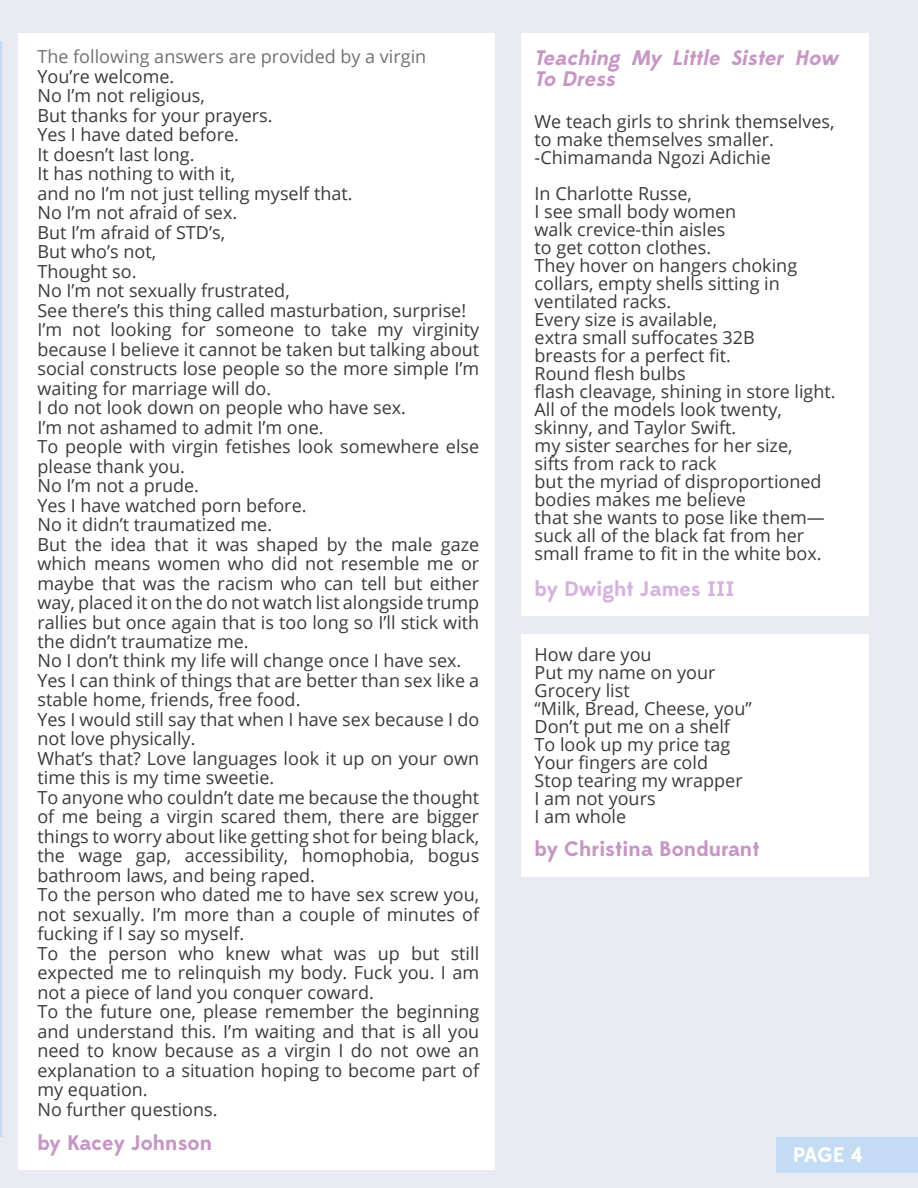
<style>
.page{position:relative;width:918px;height:1188px;background:#e9e9f2}
.page>*{position:absolute;margin:0;border:0;box-sizing:border-box;transform-origin:0 0}
.t1{font:700 21px "Edmondsans";color:#c796c5}
.t2{font:italic 700 21px/21px "Edmondsans";color:#c796c5}
.t3{font:700 21px "Edmondsans";color:#d6b3de}
.t4{font:700 21px "Edmondsans";color:#fff}
.t5{font:18px/19.5px "Open Sans";color:#3d393f}
.t6{font:18px "Open Sans";color:#6f7073}
</style>
<div class="page">
<div style="left:18px;top:33px;width:476px;height:1137px;background:#fff"></div>
<div style="left:521px;top:33px;width:347px;height:583px;background:#fff"></div>
<div style="left:521px;top:634px;width:347px;height:243px;background:#fff"></div>
<hr style="left:0;top:41px;width:2px;height:1096px;background:#c4dcf3">
<div style="left:777px;top:1137px;width:141px;height:35px;background:#c4dcf3"></div>
<p class="t6" style="left:37px;top:44px;width:390px">The following answers are provided by a virgin</p>
<p class="t5" style="left:37px;top:66px;width:443px">You’re welcome.<br>No I’m not religious,<br>But thanks for your prayers.<br>Yes I have dated before.<br>It doesn’t last long.<br>It has nothing to with it,<br>and no I’m not just telling myself that.<br>No I’m not afraid of sex.<br>But I’m afraid of STD’s,<br>But who’s not,<br>Thought so.<br>No I’m not sexually frustrated,<br>See there’s this thing called masturbation, surprise!<br>I’m not looking for someone to take my virginity because I believe it cannot be taken but talking about social constructs lose people so the more simple I’m waiting for marriage will do.<br>I do not look down on people who have sex.<br>I’m not ashamed to admit I’m one.<br>To people with virgin fetishes look somewhere else please thank you.<br>No I’m not a prude.<br>Yes I have watched porn before.<br>No it didn’t traumatized me.<br>But the idea that it was shaped by the male gaze which means women who did not resemble me or maybe that was the racism who can tell but either way, placed it on the do not watch list alongside trump rallies but once again that is too long so I’ll stick with the didn’t traumatize me.<br>No I don’t think my life will change once I have sex.<br>Yes I can think of things that are better than sex like a stable home, friends, free food.<br>Yes I would still say that when I have sex because I do not love physically.<br>What’s that? Love languages look it up on your own time this is my time sweetie.<br>To anyone who couldn’t date me because the thought of me being a virgin scared them, there are bigger things to worry about like getting shot for being black, the wage gap, accessibility, homophobia, bogus bathroom laws, and being raped.<br>To the person who dated me to have sex screw you, not sexually. I’m more than a couple of minutes of fucking if I say so myself.<br>To the person who knew what was up but still expected me to relinquish my body. Fuck you. I am not a piece of land you conquer coward.<br>To the future one, please remember the beginning and understand this. I’m waiting and that is all you need to know because as a virgin I do not owe an explanation to a situation hoping to become part of my equation.<br>No further questions.</p>
<p class="t1" style="left:37px;top:1129px;width:176px">by Kacey Johnson</p>
<p class="t2" style="left:535px;top:48px;width:310px">Teaching My Little Sister How<br>To Dress</p>
<p class="t5" style="left:535px;top:112px;width:302px;line-height:18px">We teach girls to shrink themselves, to make themselves smaller. -Chimamanda Ngozi Adichie</p>
<p class="t5" style="left:535px;top:184px;width:303px;line-height:18px">In Charlotte Russe,<br>I see small body women<br>walk crevice-thin aisles<br>to get cotton clothes.<br>They hover on hangers choking collars, empty shells sitting in ventilated racks.<br>Every size is available,<br>extra small suffocates 32B<br>breasts for a perfect fit.<br>Round flesh bulbs<br>flash cleavage, shining in store light.<br>All of the models look twenty, skinny, and Taylor Swift.<br>my sister searches for her size,<br>sifts from rack to rack<br>but the myriad of disproportioned bodies makes me believe<br>that she wants to pose like them— suck all of the black fat from her small frame to fit in the white box.</p>
<p class="t3" style="left:535px;top:576px;width:202px">by Dwight James III</p>
<p class="t5" style="left:535px;top:645px;width:219px;line-height:18px">How dare you<br>Put my name on your<br>Grocery list<br>“Milk, Bread, Cheese, you”<br>Don’t put me on a shelf<br>To look up my price tag<br>Your fingers are cold<br>Stop tearing my wrapper<br>I am not yours<br>I am whole</p>
<p class="t1" style="left:535px;top:836px;width:227px">by Christina Bondurant</p>
<p class="t4" style="left:793px;top:1142px;width:71px">PAGE 4</p>
</div>
